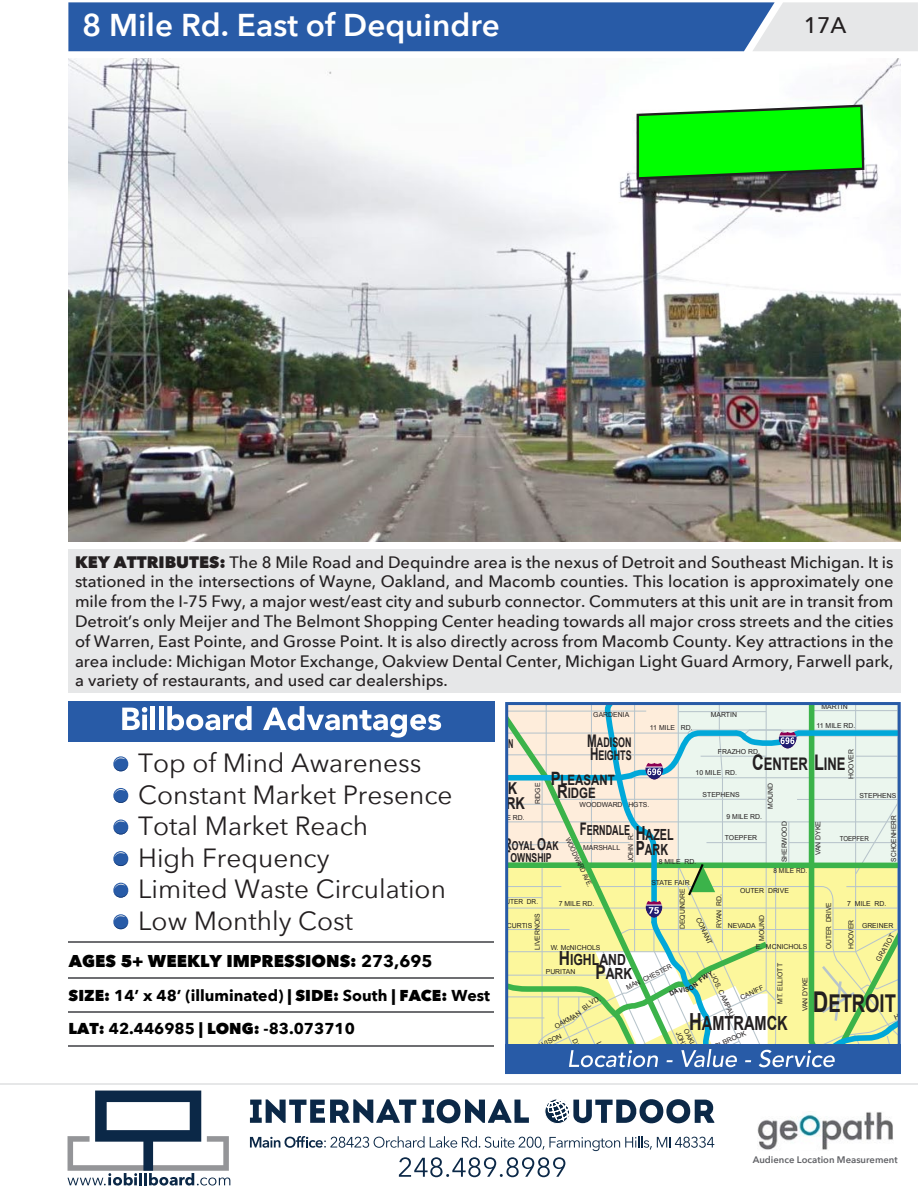
<style>
.page{position:relative;width:918px;height:1188px;background:#fff}
.page>*{position:absolute;margin:0;border:0;box-sizing:border-box;transform-origin:0 0}
.t1{font:600 31.5px "Avenir Next LT Pro";color:#fff}
.t2{font:26.25px/31.5px "Avenir Next LT Pro";color:#231f20}
.t3{font:700 24.6px "Arial";color:#231f20;scale:.75 1}
.t4{font:500 22.5px "Avenir Next LT Pro";color:#231f20}
.t5{font:700 19.5px "Arial";color:#231f20;scale:.75 1}
.t6{font:700 17.4px "Arial";color:#231f20;scale:.75 1}
.t7{font:800 17.1px "Avenir Next LT Pro";color:#000}
.t8{font:500 16.5px/19.8px "Avenir Next LT Pro";color:#231f20;text-align:justify}
.t9{font:700 16.35px "Arial";color:#231f20;scale:.8 1}
.t10{font:700 15.75px/33.3px "Avenir Next LT Pro";color:#000}
.t11{font:700 15.3px/13.8px "Arial";color:#231f20;scale:.8 1}
.t12{font:700 15.3px/15.3px "Arial";color:#231f20;scale:.7 1}
.t13{font:700 14.25px/12.8px "Arial";color:#231f20;scale:.8 1}
.t14{font:700 13.8px "Arial";color:#231f20;scale:.65 1}
.t15{font:700 13.35px/13.4px "Arial";color:#231f20;scale:.67 1}
.t16{font:700 12.3px/12.3px "Arial";color:#231f20;scale:.7 1}
.t17{font:600 9.45px "Avenir Next LT Pro";color:#616266}
.t18{font:6.9px "Arial";color:#231f20}
.t19{font:6.9px "Arial";color:#231f20;scale:.95 1}
.t20{font:6.9px "Arial";color:#231f20;scale:.9 1}
.s1{font-weight:800;font-size:16.65px}
.s2{font-size:17.4px}
.s3{font-size:18.45px}
.s4{font-size:21.45px}
.s5{font-size:20.4px}
.s6{font-size:19.5px}
.s7{font-size:16.35px}
.s8{font-weight:700}
.s9{font-weight:800}
.s10{font-size:28.65px}
.s11{font-size:23.55px}
</style>
<div class="page">
<svg style="left:68px;top:2px;width:850px;height:49px;background:#4d76b3"></svg>
<hr style="left:0;top:1083px;width:918px;height:2px;background:#e6e7e8">
<img style="left:68px;top:58px;width:833px;height:483px">
<svg style="left:635px;top:103px;width:231px;height:78px;background:#1fde1f"></svg>
<div style="left:505px;top:1045px;width:396px;height:29px;background:#285ba7"></div>
<hr style="left:68px;top:942px;width:425px;height:1px;background:#6d6e71">
<hr style="left:68px;top:977px;width:425px;height:2px;background:#6d6e71">
<hr style="left:68px;top:1011px;width:425px;height:2px;background:#6d6e71">
<hr style="left:68px;top:1045px;width:425px;height:2px;background:#6d6e71">
<svg style="left:68px;top:1091px;width:162px;height:95px"></svg>
<svg style="left:250px;top:1136px;width:464px;height:15px"></svg>
<svg style="left:250px;top:1099px;width:166px;height:24px"></svg>
<svg style="left:422px;top:1099px;width:107px;height:25px"></svg>
<svg style="left:545px;top:1099px;width:170px;height:25px"></svg>
<svg style="left:399px;top:1157px;width:166px;height:20px"></svg>
<img style="left:757px;top:1111px;width:136px;height:39px">
<div style="left:68px;top:549px;width:833px;height:144px;background:#e6e7e8"></div>
<div style="left:68px;top:701px;width:427px;height:41px;background:#285ba7"></div>
<svg style="left:122px;top:707px;width:25px;height:23px"></svg>
<div style="left:150px;top:706px;width:5px;height:24px;background:#fff"></div>
<hr style="left:159px;top:706px;width:4px;height:24px;background:#fff">
<svg style="left:167px;top:706px;width:85px;height:24px"></svg>
<svg style="left:263px;top:706px;width:178px;height:32px"></svg>
<svg style="left:113px;top:757px;width:15px;height:14px"></svg>
<svg style="left:113px;top:789px;width:15px;height:14px"></svg>
<svg style="left:113px;top:821px;width:15px;height:13px"></svg>
<svg style="left:113px;top:852px;width:15px;height:14px"></svg>
<svg style="left:113px;top:884px;width:15px;height:14px"></svg>
<svg style="left:113px;top:915px;width:15px;height:14px"></svg>
<svg style="left:506px;top:704px;width:394px;height:363px;background:#d2e0bd"></svg>
<h1 class="t1" style="left:82px;top:6px;width:419px">8 Mile Rd. East of Dequindre</h1>
<h3 class="t4" style="left:804px;top:12px;width:44px">17A</h3>
<p class="t8" style="left:75px;top:552px;width:820px"><span class="s1">KEY ATTRIBUTES:</span> The 8 Mile Road and Dequindre area is the nexus of Detroit and Southeast Michigan. It is stationed in the intersections of Wayne, Oakland, and Macomb counties. This location is approximately one mile from the I-75 Fwy, a major west/east city and suburb connector. Commuters at this unit are in transit from Detroit’s only Meijer and The Belmont Shopping Center heading towards all major cross streets and the cities of Warren, East Pointe, and Grosse Point. It is also directly across from Macomb County. Key attractions in the area include: Michigan Motor Exchange, Oakview Dental Center, Michigan Light Guard Armory, Farwell park, a variety of restaurants, and used car dealerships.</p>
<p class="t18" style="left:821px;top:702px;width:28px">MARTIN</p>
<p class="t18" style="left:593px;top:710px;width:37px">GARDENIA</p>
<p class="t18" style="left:711px;top:710px;width:28px">MARTIN</p>
<p class="t18" style="left:718px;top:747px;width:44px">FRAZHO RD.</p>
<p class="t18" style="left:650px;top:723px;width:44px">11 MILE RD.</p>
<p class="t18" style="left:817px;top:721px;width:40px">11 MILE RD.</p>
<p class="t15" style="left:587px;top:736px;width:68px"><span class="s2">M</span>ADISON<br><span class="s2">H</span>EIGHTS</p>
<p class="t13" style="left:557px;top:774px;width:74px;text-indent:-6px"><span class="s3">P</span>LEASANT<br><span class="s3">R</span>IDGE</p>
<p class="t18" style="left:847px;top:779px;width:31px;rotate:-90deg">HOOVER</p>
<h2 class="t2" style="left:138px;top:747px;width:316px">Top of Mind Awareness<br>Constant Market Presence<br>Total Market Reach<br>High Frequency<br>Limited Waste Circulation<br>Low Monthly Cost</h2>
<p class="t6" style="left:752px;top:752px;width:126px"><span class="s4">C</span>ENTER <span class="s4">L</span>INE</p>
<p class="t18" style="left:696px;top:768px;width:43px">10 MILE RD.</p>
<p class="t18" style="left:766px;top:809px;width:27px;rotate:-90deg">MOUND</p>
<p class="t18" style="left:533px;top:804px;width:23px;rotate:-90deg">RIDGE</p>
<p class="t18" style="left:703px;top:790px;width:39px">STEPHENS</p>
<p class="t18" style="left:859px;top:791px;width:39px">STEPHENS</p>
<p class="t9" style="left:486px;top:793px;width:51px"><span class="s5">P</span>ARK</p>
<p class="t18" style="left:580px;top:800px;width:71px">WOODWARD HGTS.</p>
<p class="t18" style="left:727px;top:812px;width:37px">9 MILE RD.</p>
<p class="t18" style="left:489px;top:813px;width:37px">9 MILE RD.</p>
<p class="t19" style="left:889px;top:862px;width:50px;rotate:-90deg">SCHOENHERR</p>
<p class="t18" style="left:813px;top:855px;width:36px;rotate:-90deg">VAN DYKE</p>
<p class="t18" style="left:780px;top:862px;width:43px;rotate:-90deg">SHERWOOD</p>
<p class="t14" style="left:580px;top:821px;width:79px"><span class="s2">F</span>ERNDALE</p>
<p class="t12" style="left:636px;top:828px;width:56px"><span class="s6">H</span>AZEL<br><span class="s6">P</span>ARK</p>
<p class="t18" style="left:626px;top:862px;width:31px;rotate:-90deg">JOHN R.</p>
<p class="t18" style="left:725px;top:833px;width:34px">TOEPFER</p>
<p class="t20" style="left:840px;top:834px;width:34px">TOEPFER</p>
<p class="t20" style="left:572px;top:836px;width:61px;rotate:65deg">WOODWARD AVE.</p>
<p class="t16" style="left:504px;top:840px;width:80px"><span class="s7">R</span>OYAL <span class="s7">O</span>AK<br><span class="s7">T</span>OWNSHIP</p>
<p class="t18" style="left:583px;top:843px;width:39px">MARSHALL</p>
<p class="t18" style="left:659px;top:857px;width:39px">8 MILE RD.</p>
<p class="t19" style="left:774px;top:866px;width:37px">8 MILE RD.</p>
<p class="t18" style="left:651px;top:878px;width:40px">STATE FAIR</p>
<p class="t18" style="left:740px;top:886px;width:50px">OUTER DRIVE</p>
<p class="t18" style="left:678px;top:929px;width:43px;rotate:-90deg">DEQUINDRE</p>
<p class="t18" style="left:715px;top:928px;width:36px;rotate:-90deg">RYAN RD.</p>
<p class="t19" style="left:491px;top:898px;width:51px">W. OUTER DR.</p>
<p class="t18" style="left:559px;top:900px;width:37px">7 MILE RD.</p>
<p class="t18" style="left:507px;top:921px;width:27px">CURTIS</p>
<p class="t18" style="left:847px;top:900px;width:41px">7 MILE RD.</p>
<p class="t19" style="left:824px;top:949px;width:50px;rotate:-90deg">OUTER DRIVE</p>
<p class="t18" style="left:533px;top:950px;width:38px;rotate:-90deg">LIVERNOIS</p>
<p class="t18" style="left:757px;top:941px;width:27px;rotate:-90deg">MOUND</p>
<p class="t18" style="left:702px;top:916px;width:31px;rotate:65deg">CONANT</p>
<p class="t18" style="left:847px;top:949px;width:31px;rotate:-90deg">HOOVER</p>
<p class="t18" style="left:728px;top:921px;width:29px">NEVADA</p>
<p class="t18" style="left:862px;top:921px;width:33px">GREINER</p>
<p class="t18" style="left:756px;top:943px;width:53px">E. MCNICHOLS</p>
<p class="t18" style="left:874px;top:958px;width:32px;rotate:-60deg">GRATIOT</p>
<p class="t18" style="left:551px;top:943px;width:51px">W. McNICHOLS</p>
<p class="t11" style="left:595px;top:954px;width:48px;text-indent:-37px"><span class="s6">H</span>IGHLAND<br><span class="s6">P</span>ARK</p>
<p class="t7" style="left:69px;top:950px;width:365px">AGES 5+ WEEKLY IMPRESSIONS: <span class="s8">273,695</span></p>
<p class="t18" style="left:717px;top:973px;width:48px;rotate:65deg">JOS. CAMPAU</p>
<p class="t18" style="left:775px;top:1004px;width:42px;rotate:-90deg">MT. ELLIOTT</p>
<p class="t19" style="left:625px;top:984px;width:53px;rotate:-26deg">MAN CHESTER</p>
<p class="t18" style="left:546px;top:967px;width:31px">PURITAN</p>
<p class="t18" style="left:800px;top:1011px;width:36px;rotate:-90deg">VAN DYKE</p>
<p class="t18" style="left:739px;top:994px;width:26px;rotate:-26deg">CANIFF</p>
<p class="t10" style="left:69px;top:979px;width:423px"><span class="s9">SIZE:</span> 14’ x 48’ (illuminated) <span class="s9">| SIDE:</span> South <span class="s9">| FACE:</span> West<br><span class="s9">LAT:</span> 42.446985 <span class="s9">| LONG:</span> -83.073710</p>
<h3 class="t3" style="left:813px;top:987px;width:112px"><span class="s10">D</span>ETROIT</h3>
<p class="t5" style="left:689px;top:1010px;width:133px"><span class="s11">H</span>AMTRAMCK</p>
<p class="t18" style="left:523px;top:1049px;width:42px;rotate:-26deg">W. DAVISON</p>
<p class="t18" style="left:708px;top:1045px;width:41px;rotate:-26deg">HOLBROOK</p>
<p class="t19" style="left:682px;top:1030px;width:29px;rotate:66deg">JOHN R.</p>
<p class="t17" style="left:753px;top:1153px;width:147px">Audience Location Measurement</p>
</div>
